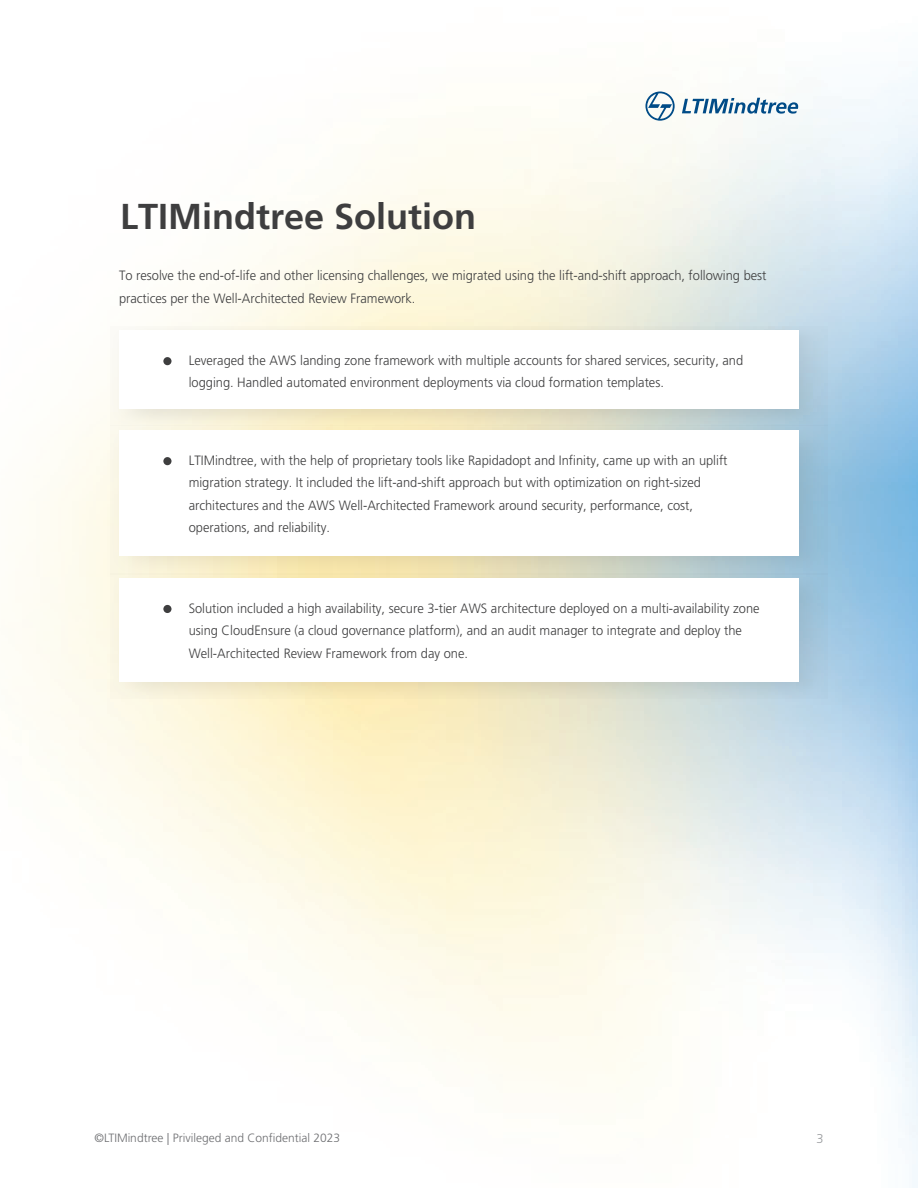
<style>
.page{position:relative;width:918px;height:1188px;background:#fff}
.page>*{position:absolute;margin:0;border:0;box-sizing:border-box;transform-origin:0 0}
.t1{font:700 36px "Frutiger LT Pro";color:#3e3e3f}
.t2{font:300 13.5px/22.5px "Frutiger LT Pro";color:#3e3e3f;scale:.95 1}
.t3{font:300 12.75px "Frutiger LT Pro";color:#97999c}
.t4{font:300 12px "Frutiger LT Pro";color:#6c6d70}
</style>
<div class="page">
<svg style="left:645px;top:92px;width:30px;height:29px"></svg>
<svg style="left:682px;top:98px;width:116px;height:16px"></svg>
<svg style="left:111px;top:326px;width:717px;height:100px"></svg>
<div style="left:119px;top:330px;width:680px;height:79px;background:#fff"></div>
<div style="left:163px;top:357px;width:9px;height:8px;background:#3e3e3f;border-radius:50%"></div>
<svg style="left:111px;top:426px;width:717px;height:148px"></svg>
<div style="left:119px;top:430px;width:680px;height:126px;background:#fff"></div>
<div style="left:163px;top:457px;width:9px;height:8px;background:#3e3e3f;border-radius:50%"></div>
<svg style="left:111px;top:574px;width:717px;height:125px"></svg>
<div style="left:119px;top:578px;width:680px;height:104px;background:#fff"></div>
<div style="left:163px;top:605px;width:9px;height:8px;background:#3e3e3f;border-radius:50%"></div>
<h1 class="t1" style="left:120px;top:195px;width:358px">LTIMindtree Solution</h1>
<p class="t2" style="left:119px;top:264px;width:683px">To resolve the end-of-life and other licensing challenges, we migrated using the lift-and-shift approach, following best practices per the Well-Architected Review Framework.</p>
<p class="t2" style="left:189px;top:349px;width:585px">Leveraged the AWS landing zone framework with multiple accounts for shared services, security, and logging. Handled automated environment deployments via cloud formation templates.</p>
<p class="t2" style="left:189px;top:449px;width:569px">LTIMindtree, with the help of proprietary tools like Rapidadopt and Infinity, came up with an uplift migration strategy. It included the lift-and-shift approach but with optimization on right-sized architectures and the AWS Well-Architected Framework around security, performance, cost, operations, and reliability.</p>
<p class="t2" style="left:189px;top:597px;width:603px">Solution included a high availability, secure 3-tier AWS architecture deployed on a multi-availability zone using CloudEnsure (a cloud governance platform), and an audit manager to integrate and deploy the<br>Well-Architected Review Framework from day one.</p>
<p class="t4" style="left:94px;top:1131px;width:247px">©LTIMindtree | Privileged and Confidential 2023</p>
<p class="t3" style="left:816px;top:1131px;width:9px">3</p>
</div>
